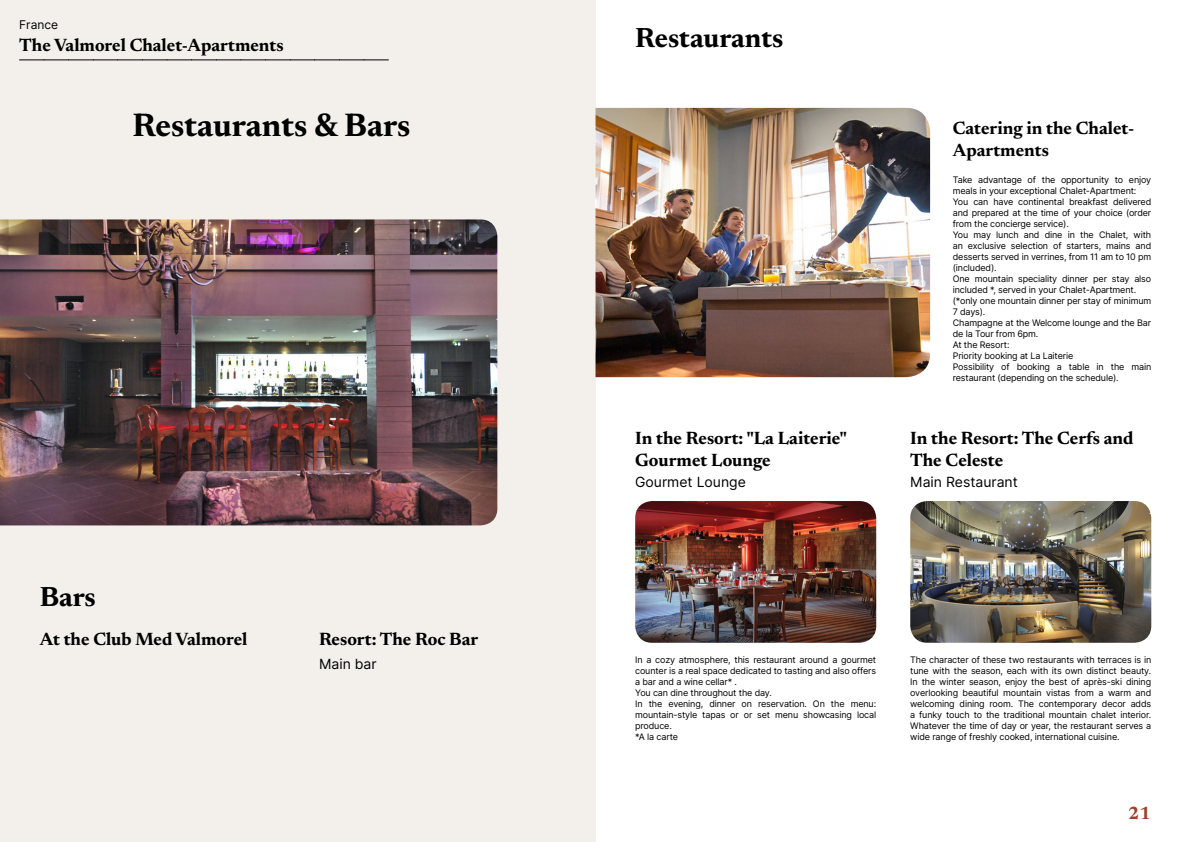
<style>
.page{position:relative;width:1191px;height:842px;background:#fff}
.page>*{position:absolute;margin:0;border:0;box-sizing:border-box;transform-origin:0 0}
.t1{font:700 33px "Newsreader 24 pt";color:#000}
.t2{font:700 28px "Newsreader 24 pt";color:#000}
.t3{font:700 18px/22px "Newsreader 24 pt";color:#000}
.t4{font:700 18px "Newsreader 24 pt";color:#9d432c}
.t5{font:14px "Inter";color:#000}
.t6{font:12px "Inter";color:#000}
.t7{font:9px/11px "Inter";letter-spacing:-.015em;color:#000}
</style>
<div class="page">
<div style="left:0;top:0;width:595px;height:842px;background:#f3f0ec"></div>
<img style="left:0;top:219px;width:497px;height:306px">
<img style="left:910px;top:501px;width:241px;height:142px">
<img style="left:635px;top:501px;width:241px;height:142px">
<img style="left:595px;top:108px;width:335px;height:269px">
<svg style="left:20px;top:60px;width:368px;height:1px"></svg>
<h3 class="t6" style="left:19px;top:15px;width:40px">France</h3>
<h3 class="t3" style="left:19px;top:33px;width:266px">The Valmorel Chalet-Apartments</h3>
<h1 class="t1" style="left:133px;top:101px;width:279px">Restaurants &amp; Bars</h1>
<h2 class="t2" style="left:40px;top:576px;width:58px">Bars</h2>
<h3 class="t3" style="left:40px;top:627px;width:209px">At the Club Med Valmorel</h3>
<h3 class="t3" style="left:319px;top:627px;width:161px">Resort: The Roc Bar</h3>
<h3 class="t5" style="left:319px;top:654px;width:59px">Main bar</h3>
<h2 class="t2" style="left:635px;top:18px;width:150px">Restaurants</h2>
<h3 class="t3" style="left:635px;top:426px;width:213px">In the Resort: "La Laiterie"<br>Gourmet Lounge</h3>
<h3 class="t5" style="left:635px;top:472px;width:112px">Gourmet Lounge</h3>
<h3 class="t3" style="left:952px;top:116px;width:183px">Catering in the Chalet-<br>Apartments</h3>
<p class="t7" style="left:952px;top:174px;width:200px">Take advantage of the opportunity to enjoy meals in your exceptional Chalet-Apartment:<br>You can have continental breakfast delivered and prepared at the time of your choice (order from the concierge service).<br>You may lunch and dine in the Chalet, with an exclusive selection of starters, mains and desserts served in verrines, from 11 am to 10 pm (included).<br>One mountain speciality dinner per stay also included *, served in your Chalet-Apartment. (*only one mountain dinner per stay of minimum 7 days).<br>Champagne at the Welcome lounge and the Bar de la Tour from 6pm.<br>At the Resort:<br>Priority booking at La Laiterie<br>Possibility of booking a table in the main restaurant (depending on the schedule).</p>
<h3 class="t3" style="left:910px;top:426px;width:225px">In the Resort: The Cerfs and<br>The Celeste</h3>
<h3 class="t5" style="left:910px;top:472px;width:109px">Main Restaurant</h3>
<p class="t7" style="left:635px;top:654px;width:242px">In a cozy atmosphere, this restaurant around a gourmet counter is a real space dedicated to tasting and also offers a bar and a wine cellar* .<br>You can dine throughout the day.<br>In the evening, dinner on reservation. On the menu: mountain-style tapas or or set menu showcasing local produce.<br>*A la carte</p>
<p class="t7" style="left:910px;top:654px;width:242px;text-align:justify">The character of these two restaurants with terraces is in tune with the season, each with its own distinct beauty.<br>In the winter season, enjoy the best of après-ski dining overlooking beautiful mountain vistas from a warm and welcoming dining room. The contemporary decor adds a funky touch to the traditional mountain chalet interior.<br>Whatever the time of day or year, the restaurant serves a wide range of freshly cooked, international cuisine.</p>
<h3 class="t4" style="left:1128px;top:800px;width:24px">21</h3>
</div>
